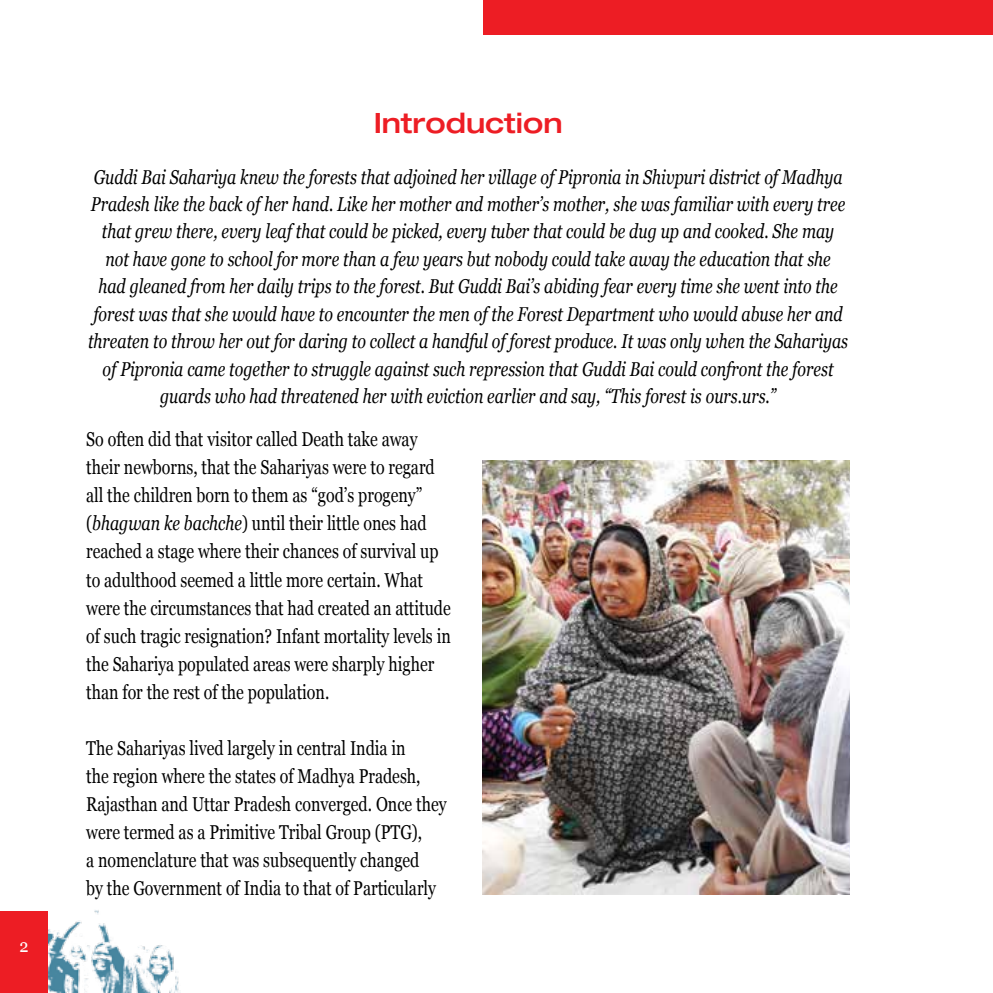
<style>
.page{position:relative;width:993px;height:993px;background:#fff}
.page>*{position:absolute;margin:0;border:0;box-sizing:border-box;transform-origin:0 0}
.t1{font:500 expanded 28px "Helvetica Neue LT Std";color:#ed1d24}
.t2{font:italic 20px/27.4px "Georgia";color:#000;text-align:center;scale:.8 1}
.t3{font:20px/28px "Georgia";color:#000;scale:.8 1}
.t4{font:18px "Georgia";color:#fff;scale:.9 1}
.s1{font-style:italic}
</style>
<div class="page">
<div style="left:0;top:910px;width:48px;height:82px;background:#ed1d24"></div>
<div style="left:483px;top:0;width:509px;height:34px;background:#ed1d24"></div>
<hr style="left:992px;top:0;width:1px;height:34px;background:#ed1d24">
<img style="left:482px;top:460px;width:367px;height:434px">
<img style="left:48px;top:910px;width:131px;height:82px">
<p class="t4" style="left:19px;top:935px;width:12px">2</p>
<h1 class="t1" style="left:373px;top:106px;width:190px">Introduction</h1>
<p class="t2" style="left:88px;top:163px;width:951px">Guddi Bai Sahariya knew the forests that adjoined her village of Pipronia in Shivpuri district of Madhya Pradesh like the back of her hand. Like her mother and mother’s mother, she was familiar with every tree that grew there, every leaf that could be picked, every tuber that could be dug up and cooked. She may not have gone to school for more than a few years but nobody could take away the education that she<br>had gleaned from her daily trips to the forest. But Guddi Bai’s abiding fear every time she went into the forest was that she would have to encounter the men of the Forest Department who would abuse her and threaten to throw her out for daring to collect a handful of forest produce. It was only when the Sahariyas of Pipronia came together to struggle against such repression that Guddi Bai could confront the forest guards who had threatened her with eviction earlier and say, “This forest is ours.urs.”</p>
<p class="t3" style="left:86px;top:425px;width:457px">So often did that visitor called Death take away their newborns, that the Sahariyas were to regard all the children born to them as “god’s progeny” (<span class="s1">bhagwan ke bachche</span>) until their little ones had reached a stage where their chances of survival up to adulthood seemed a little more certain. What were the circumstances that had created an attitude of such tragic resignation? Infant mortality levels in the Sahariya populated areas were sharply higher than for the rest of the population.</p>
<p class="t3" style="left:86px;top:733px;width:452px">The Sahariyas lived largely in central India in<br>the region where the states of Madhya Pradesh, Rajasthan and Uttar Pradesh converged. Once they were termed as a Primitive Tribal Group (PTG),<br>a nomenclature that was subsequently changed<br>by the Government of India to that of Particularly</p>
</div>
